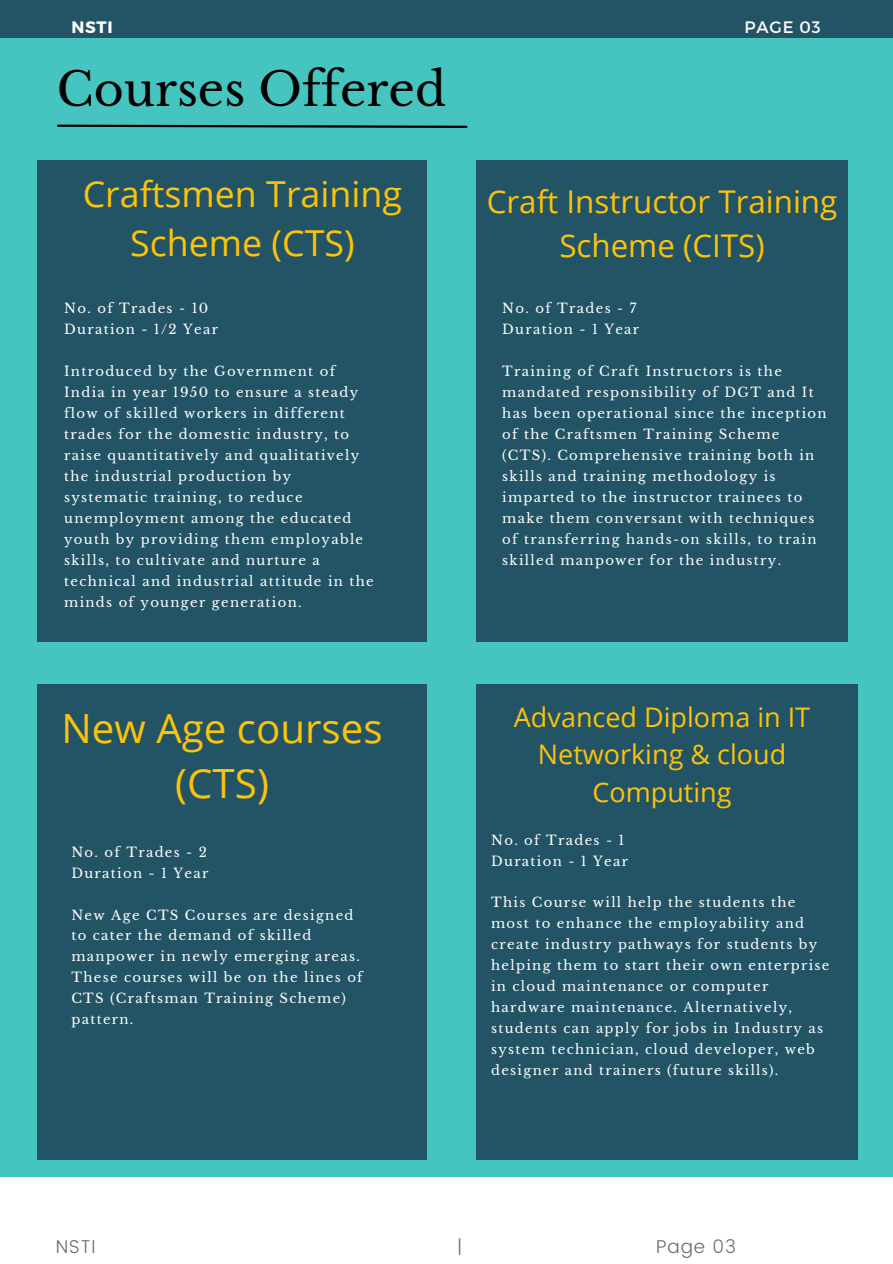
<style>
.page{position:relative;width:893px;height:1264px;background:#fff}
.page>*{position:absolute;margin:0;border:0;box-sizing:border-box;transform-origin:0 0}
.t1{font:46.05px "Libre Baskerville";color:#000}
.t2{font:40.2px/55.7px "Open Sans";color:#fcc30b;text-align:center}
.t3{font:35.7px/49.5px "Open Sans";color:#fcc30b;text-align:center}
.t4{font:31.35px/43.5px "Open Sans";color:#fcc30b;text-align:center}
.t5{font:27px/37px "Open Sans";color:#fcc30b;text-align:center}
.t6{font:300 18.6px "Poppins";letter-spacing:.045em;color:#6b6b6b}
.t7{font:16.5px "Montserrat";letter-spacing:.05em;color:#fff}
.t8{font:700 16.5px "Montserrat";color:#fff}
.t9{font:13.2px/21px "Libre Baskerville";letter-spacing:.1em;color:#fff}
</style>
<div class="page">
<div style="left:0;top:0;width:892px;height:1262px;background:#46c4c0"></div>
<div style="left:0;top:0;width:892px;height:37px;background:#235465"></div>
<div style="left:0;top:1177px;width:892px;height:85px;background:#fff"></div>
<svg style="left:57px;top:124px;width:411px;height:4px"></svg>
<div style="left:38px;top:161px;width:389px;height:481px;background:#235465"></div>
<div style="left:38px;top:684px;width:389px;height:476px;background:#235465"></div>
<div style="left:476px;top:161px;width:371px;height:481px;background:#235465"></div>
<div style="left:476px;top:684px;width:381px;height:476px;background:#235465"></div>
<p class="t8" style="left:71px;top:17px;width:43px">NSTI</p>
<p class="t7" style="left:744px;top:17px;width:78px">PAGE 03</p>
<h1 class="t1" style="left:57px;top:61px;width:390px">Courses Offered</h1>
<h3 class="t3" style="left:83px;top:168px;width:321px">Craftsmen Training<br>Scheme (CTS)</h3>
<h3 class="t4" style="left:486px;top:179px;width:352px">Craft Instructor Training<br>Scheme (CITS)</h3>
<p class="t9" style="left:64px;top:298px;width:155px">No. of Trades - 10<br>Duration - 1/2 Year</p>
<p class="t9" style="left:64px;top:361px;width:311px">Introduced by the Government of India in year 1950 to ensure a steady flow of skilled workers in different trades for the domestic industry, to raise quantitatively and qualitatively the industrial production by systematic training, to reduce unemployment among the educated youth by providing them employable skills, to cultivate and nurture a technical and industrial attitude in the minds of younger generation.</p>
<h2 class="t2" style="left:62px;top:699px;width:322px">New Age courses (CTS)</h2>
<p class="t9" style="left:71px;top:841px;width:138px">No. of Trades - 2<br>Duration - 1 Year</p>
<p class="t9" style="left:71px;top:904px;width:293px">New Age CTS Courses are designed to cater the demand of skilled manpower in newly emerging areas.<br>These courses will be on the lines of<br>CTS (Craftsman Training Scheme) pattern.</p>
<p class="t9" style="left:502px;top:298px;width:138px">No. of Trades - 7<br>Duration - 1 Year</p>
<p class="t9" style="left:502px;top:361px;width:326px">Training of Craft Instructors is the mandated responsibility of DGT and It has been operational since the inception of the Craftsmen Training Scheme (CTS). Comprehensive training both in skills and training methodology is imparted to the instructor trainees to make them conversant with techniques of transferring hands-on skills, to train skilled manpower for the industry.</p>
<h3 class="t5" style="left:514px;top:698px;width:298px">Advanced Diploma in IT<br>Networking &amp; cloud<br>Computing</h3>
<p class="t9" style="left:491px;top:829px;width:138px">No. of Trades - 1<br>Duration - 1 Year</p>
<p class="t9" style="left:491px;top:892px;width:340px">This Course will help the students the most to enhance the employability and create industry pathways for students by helping them to start their own enterprise in cloud maintenance or computer hardware maintenance. Alternatively, students can apply for jobs in Industry as system technician, cloud developer, web designer and trainers (future skills).</p>
<h3 class="t6" style="left:56px;top:1235px;width:41px">NSTI</h3>
<h3 class="t6" style="left:457px;top:1235px;width:7px">|</h3>
<h3 class="t6" style="left:656px;top:1235px;width:81px">Page 03</h3>
</div>
